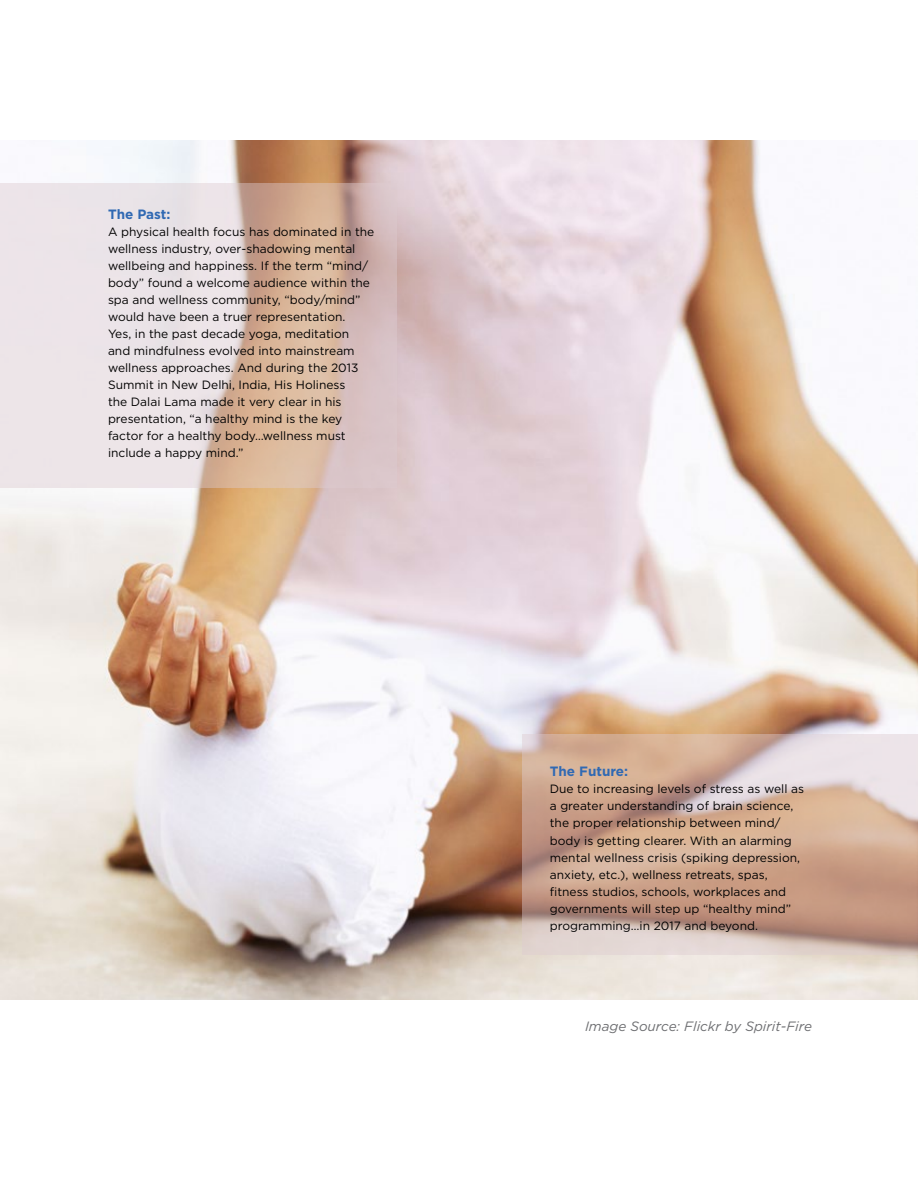
<style>
.page{position:relative;width:918px;height:1188px;background:#fff}
.page>*{position:absolute;margin:0;border:0;box-sizing:border-box;transform-origin:0 0}
.t1{font:italic 13.5px "Gotham";color:#6d6e71}
.t2{font:700 13.5px "Gotham";color:#3069b3}
.t3{font:12px/17.1px "Gotham";color:#000}
</style>
<div class="page">
<img style="left:1px;top:140px;width:917px;height:860px">
<svg style="left:522px;top:734px;width:396px;height:221px;background:#cfae9d"></svg>
<svg style="left:0;top:184px;width:397px;height:304px;background:#e2d0cb"></svg>
<p class="t2" style="left:108px;top:205px;width:64px">The Past:</p>
<p class="t3" style="left:108px;top:223px;width:268px">A physical health focus has dominated in the wellness industry, over-shadowing mental wellbeing and happiness. If the term “mind/ body” found a welcome audience within the spa and wellness community, “body/mind” would have been a truer representation.<br>Yes, in the past decade yoga, meditation and mindfulness evolved into mainstream wellness approaches. And during the 2013<br>Summit in New Delhi, India, His Holiness<br>the Dalai Lama made it very clear in his presentation, “a healthy mind is the key factor for a healthy body…wellness must include a happy mind.”</p>
<p class="t2" style="left:550px;top:763px;width:80px">The Future:</p>
<p class="t3" style="left:550px;top:780px;width:256px">Due to increasing levels of stress as well as a greater understanding of brain science, the proper relationship between mind/ body is getting clearer. With an alarming mental wellness crisis (spiking depression, anxiety, etc.), wellness retreats, spas, fitness studios, schools, workplaces and governments will step up “healthy mind” programming…in 2017 and beyond.</p>
<p class="t1" style="left:585px;top:1018px;width:229px">Image Source: Flickr by Spirit-Fire</p>
</div>
